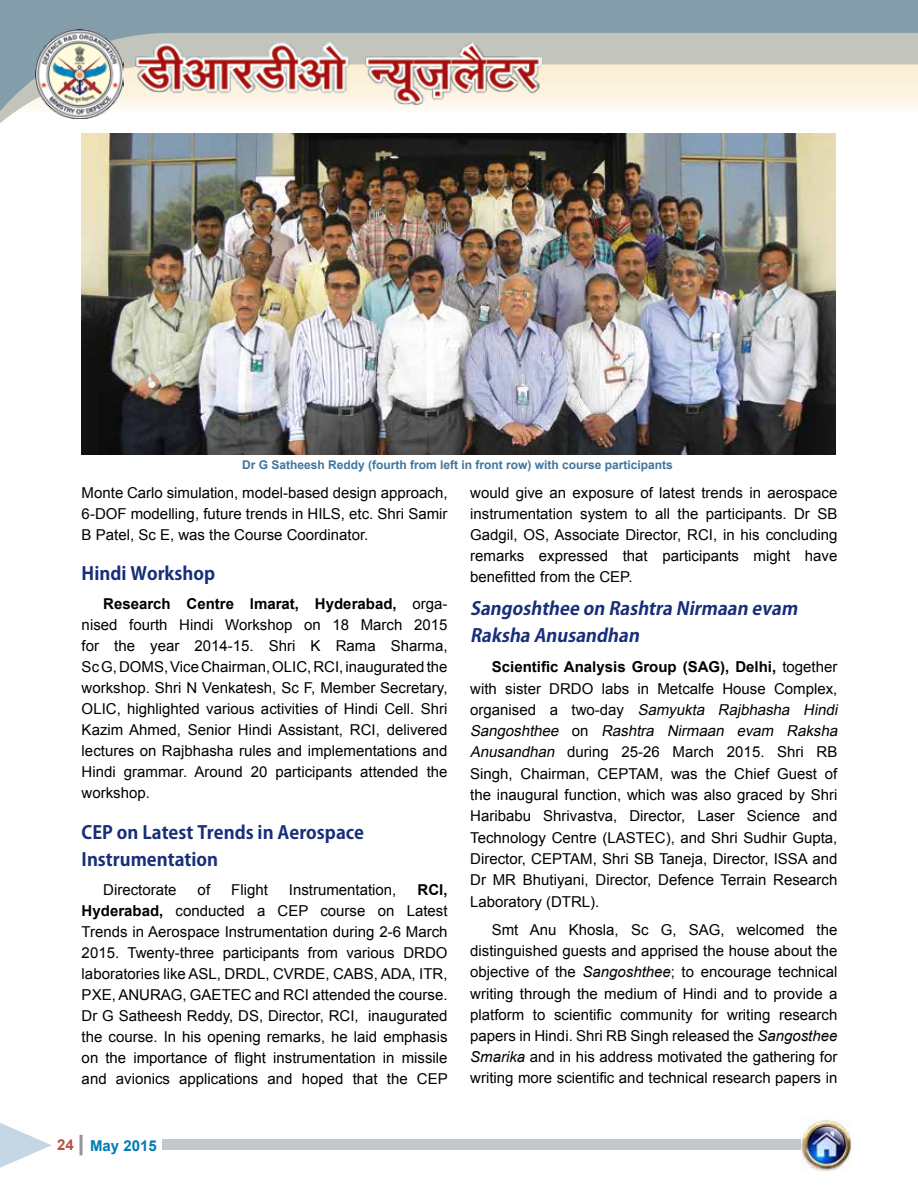
<style>
.page{position:relative;width:918px;height:1188px;background:#fff}
.page>*{position:absolute;margin:0;border:0;box-sizing:border-box;transform-origin:0 0}
.t1{font:700 18px/27px "Koz Go Pro";color:#182e7a}
.t2{font:italic 700 18px/27px "Koz Go Pro";color:#182e7a}
.t3{font:15px/21px "Arial";color:#000;text-align:justify}
.t4{font:700 15px "Arial";color:#007bb3}
.t5{font:700 12px "Arial";color:#40759d}
.s1{font-weight:700}
.s2{color:#b7513f}
.s3{font-style:italic}
</style>
<div class="page">
<hr style="left:80px;top:1135px;width:3px;height:20px;background:#939598">
<div style="left:162px;top:1139px;width:674px;height:11px;background:#c4c8cb"></div>
<svg style="left:0;top:1123px;width:52px;height:45px"></svg>
<svg style="left:0;top:0;width:918px;height:134px"></svg>
<img style="left:135px;top:42px;width:407px;height:62px">
<img style="left:35px;top:29px;width:89px;height:89px">
<img style="left:802px;top:1120px;width:50px;height:51px">
<img style="left:81px;top:134px;width:755px;height:320px">
<p class="t5" style="left:242px;top:457px;width:432px">Dr G Satheesh Reddy (fourth from left in front row) with course participants</p>
<p class="t3" style="left:82px;top:482px;width:367px">Monte Carlo simulation, model-based design approach, 6-DOF modelling, future trends in HILS, etc. Shri Samir B Patel, Sc E, was the Course Coordinator.</p>
<p class="t1" style="left:82px;top:561px;width:135px">Hindi Workshop</p>
<p class="t3" style="left:82px;top:594px;width:367px;text-indent:22px"><span class="s1">Research Centre Imarat, Hyderabad,</span> orga&shy;nised fourth Hindi Workshop on 18 March 2015 for the year 2014-15. Shri K Rama Sharma, Sc G, DOMS, Vice Chairman, OLIC, RCI, inaugurated the workshop. Shri N Venkatesh, Sc F, Member Secretary, OLIC, highlighted various activities of Hindi Cell. Shri Kazim Ahmed, Senior Hindi Assistant, RCI, delivered lectures on Rajbhasha rules and implementations and Hindi grammar. Around 20 participants attended the workshop.</p>
<p class="t1" style="left:82px;top:820px;width:284px">CEP on Latest Trends in Aerospace<br>Instrumentation</p>
<p class="t3" style="left:103px;top:880px;width:75px">Directorate</p>
<p class="t3" style="left:198px;top:880px;width:14px">of</p>
<p class="t3" style="left:231px;top:880px;width:38px">Flight</p>
<p class="t3" style="left:289px;top:880px;width:109px">Instrumentation,</p>
<p class="t3" style="left:82px;top:880px;width:368px;text-indent:336px"><span class="s1">RCI, Hyderabad,</span> conducted a CEP course on Latest Trends in Aerospace Instrumentation during 2-6 March 2015. Twenty-three participants from various DRDO laboratories like ASL, DRDL, CVRDE, CABS, ADA, ITR, PXE, ANURAG, GAETEC and RCI attended the course.<br>Dr G Satheesh Reddy, DS, Director, RCI, inaugurated the course. In his opening remarks, he laid emphasis on the importance of flight instrumentation in missile and avionics applications and hoped that the CEP</p>
<p class="t4" style="left:57px;top:1136px;width:101px"><span class="s2">24</span> May 2015</p>
<p class="t3" style="left:470px;top:482px;width:369px">would give an exposure of latest trends in aerospace instrumentation system to all the participants. Dr SB Gadgil, OS, Associate Director, RCI, in his concluding remarks expressed that participants might have benefitted from the CEP.</p>
<p class="t2" style="left:470px;top:596px;width:333px">Sangoshthee on Rashtra Nirmaan evam<br>Raksha Anusandhan</p>
<p class="t3" style="left:470px;top:657px;width:372px;text-align:left;text-indent:22px"><span class="s1">Scientific Analysis Group (SAG), Delhi,</span> together with sister DRDO labs in Metcalfe House Complex, o rg a n i s e d a two - d a y <span class="s3">Samyukta Rajbhasha Hindi Sangoshthee</span> o n <span class="s3">Rashtra Nirmaan evam Raksha Anusandhan</span> during 25-26 March 2015. Shri RB Singh, Chairman, CEPTAM, was the Chief Guest of the inaugural function, which was also graced by Shri Haribabu Shrivastva, Director, Laser Science and Technology Centre (LASTEC), and Shri Sudhir Gupta, Director, CEPTAM, Shri SB Taneja, Director, ISSA and Dr MR Bhutiyani, Director, Defence Terrain Research Laboratory (DTRL).</p>
<p class="t3" style="left:470px;top:919px;width:369px;text-indent:22px">Smt Anu Khosla, Sc G, SAG, welcomed the distinguished guests and apprised the house about the objective of the <span class="s3">Sangoshthee</span>; to encourage technical writing through the medium of Hindi and to provide a platform to scientific community for writing research papers in Hindi. Shri RB Singh released the <span class="s3">Sangosthee Smarika</span> and in his address motivated the gathering for writing more scientific and technical research papers in</p>
</div>
